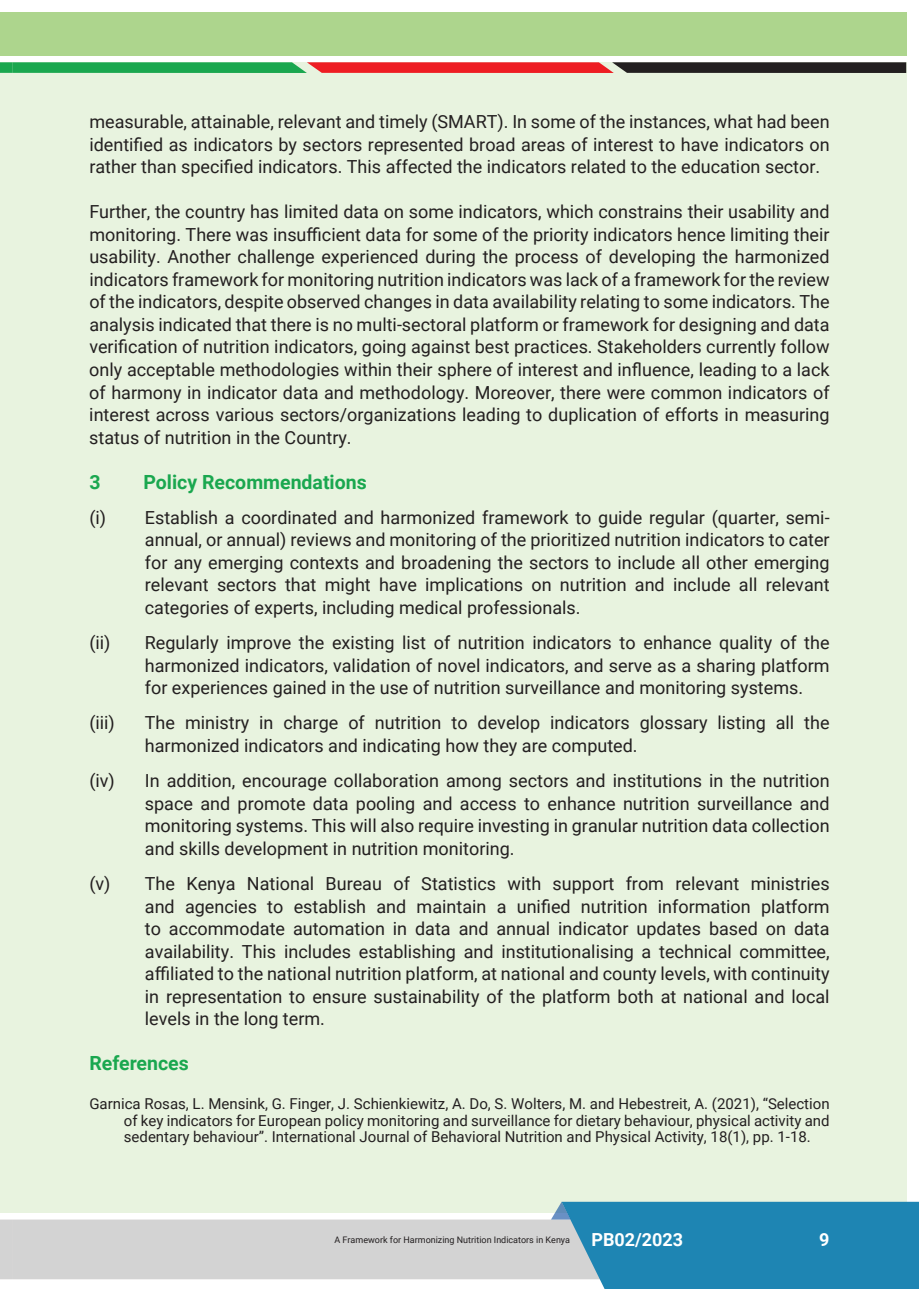
<style>
.page{position:relative;width:919px;height:1289px;background:#fff}
.page>*{position:absolute;margin:0;border:0;box-sizing:border-box;transform-origin:0 0}
.t1{font:700 19.5px "Roboto";color:#1aa74f}
.t2{font:18px/22.5px "Roboto";color:#231f20;text-align:justify}
.t3{font:700 18px "Roboto";color:#fff}
.t4{font:15px/16.5px "Roboto";color:#231f20;text-align:justify}
.t5{font:9px "Roboto";color:#231f20}
.s1{font-weight:700;font-size:18px;color:#fff}
</style>
<div class="page">
<div style="left:13px;top:62px;width:893px;height:1150px;background:#e8f3df"></div>
<div style="left:0;top:62px;width:13px;height:1150px;background:#e8f3df"></div>
<svg style="left:0;top:62px;width:906px;height:11px;background:#6c573c"></svg>
<div style="left:0;top:13px;width:13px;height:43px;background:#add58d"></div>
<div style="left:13px;top:13px;width:893px;height:43px;background:#add58d"></div>
<svg style="left:0;top:1201px;width:918px;height:87px"></svg>
<p class="t2" style="left:89px;top:110px;width:741px">measurable, attainable, relevant and timely (SMART). In some of the instances, what had been identified as indicators by sectors represented broad areas of interest to have indicators on rather than specified indicators. This affected the indicators related to the education sector.</p>
<p class="t2" style="left:89px;top:200px;width:741px">Further, the country has limited data on some indicators, which constrains their usability and monitoring. There was insufficient data for some of the priority indicators hence limiting their usability. Another challenge experienced during the process of developing the harmonized indicators framework for monitoring nutrition indicators was lack of a framework for the review of the indicators, despite observed changes in data availability relating to some indicators. The analysis indicated that there is no multi-sectoral platform or framework for designing and data verification of nutrition indicators, going against best practices. Stakeholders currently follow only acceptable methodologies within their sphere of interest and influence, leading to a lack of harmony in indicator data and methodology. Moreover, there were common indicators of interest across various sectors/organizations leading to duplication of efforts in measuring status of nutrition in the Country.</p>
<p class="t1" style="left:89px;top:468px;width:13px">3</p>
<p class="t1" style="left:143px;top:468px;width:225px">Policy Recommendations</p>
<p class="t2" style="left:145px;top:505px;width:686px;text-indent:-55px">(i) Establish a coordinated and harmonized framework to guide regular (quarter, semi&shy;annual, or annual) reviews and monitoring of the prioritized nutrition indicators to cater for any emerging contexts and broadening the sectors to include all other emerging relevant sectors that might have implications on nutrition and include all relevant categories of experts, including medical professionals.</p>
<p class="t2" style="left:145px;top:631px;width:686px;text-indent:-55px">(ii) Regularly improve the existing list of nutrition indicators to enhance quality of the harmonized indicators, validation of novel indicators, and serve as a sharing platform for experiences gained in the use of nutrition surveillance and monitoring systems.</p>
<p class="t2" style="left:89px;top:711px;width:27px">(iii)</p>
<p class="t2" style="left:145px;top:711px;width:686px">The ministry in charge of nutrition to develop indicators glossary listing all the harmonized indicators and indicating how they are computed.</p>
<p class="t2" style="left:145px;top:769px;width:686px;text-indent:-55px">(iv) In addition, encourage collaboration among sectors and institutions in the nutrition space and promote data pooling and access to enhance nutrition surveillance and monitoring systems. This will also require investing in granular nutrition data collection and skills development in nutrition monitoring.</p>
<p class="t2" style="left:145px;top:871px;width:686px;text-indent:-55px">(v) The Kenya National Bureau of Statistics with support from relevant ministries and agencies to establish and maintain a unified nutrition information platform to accommodate automation in data and annual indicator updates based on data availability. This includes establishing and institutionalising a technical committee, affiliated to the national nutrition platform, at national and county levels, with continuity in representation to ensure sustainability of the platform both at national and local levels in the long term.</p>
<p class="t1" style="left:89px;top:1049px;width:101px">References</p>
<p class="t4" style="left:124px;top:1094px;width:707px;text-indent:-35px">Garnica Rosas, L. Mensink, G. Finger, J. Schienkiewitz, A. Do, S. Wolters, M. and Hebestreit, A. (2021), “Selection of key indicators for European policy monitoring and surveillance for dietary behaviour, physical activity and sedentary behaviour”. International Journal of Behavioral Nutrition and Physical Activity, 18(1), pp. 1-18.</p>
<p class="t5" style="left:334px;top:1233px;width:350px">A Framework for Harmonizing Nutrition Indicators in Kenya <span class="s1">PB02/2023</span></p>
<p class="t3" style="left:819px;top:1227px;width:12px">9</p>
</div>
